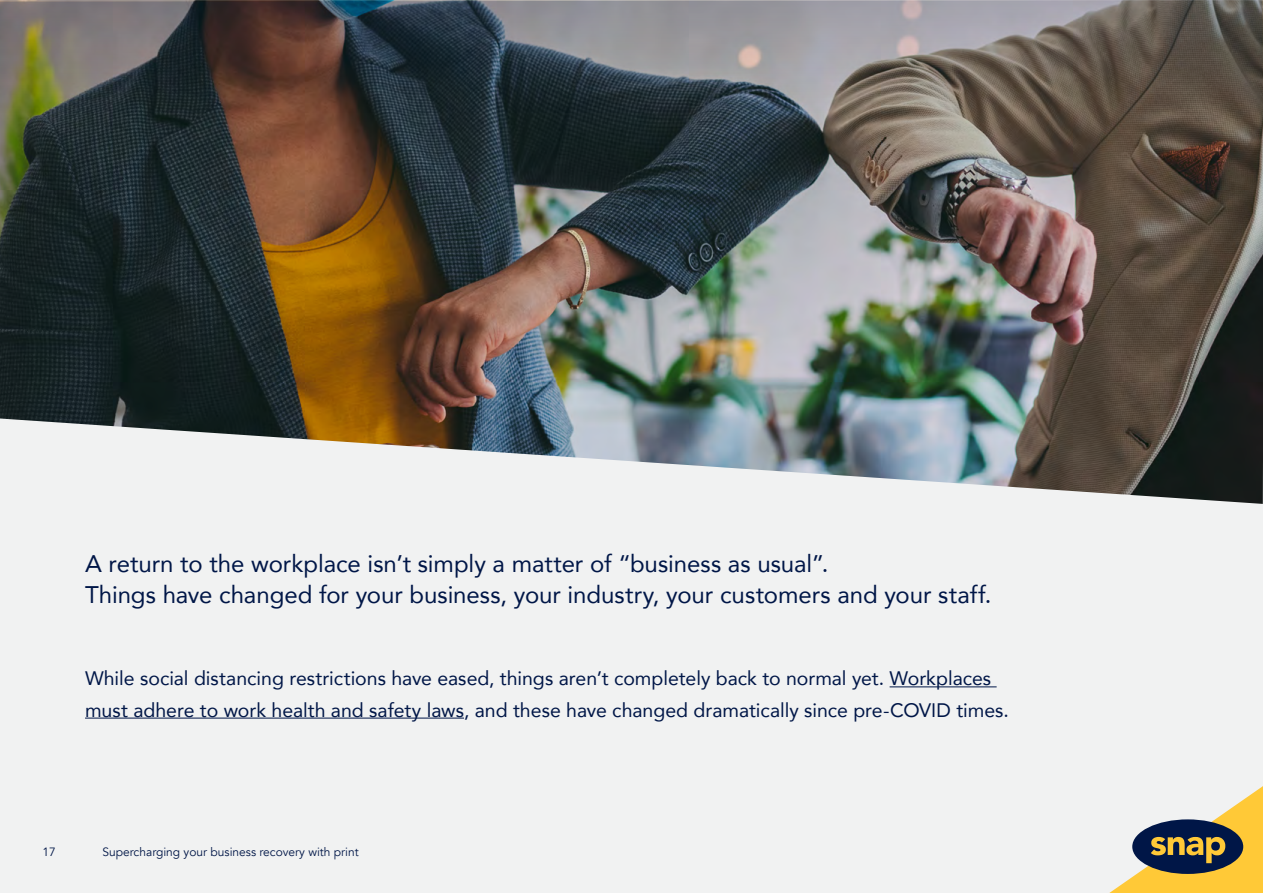
<style>
.page{position:relative;width:1263px;height:893px;background:#f1f2f2}
.page>*{position:absolute;margin:0;border:0;box-sizing:border-box;transform-origin:0 0}
.t1{font:24px/31.2px "Avenir";letter-spacing:-.005em;color:#001647}
.t2{font:19.5px/31.2px "Avenir";color:#001647}
.t3{font:12px "Avenir";color:#001647}
</style>
<div class="page">
<hr style="left:890px;top:686px;width:107px;height:1px;background:#001647">
<hr style="left:85px;top:718px;width:379px;height:1px;background:#001647">
<img style="left:0;top:0;width:1263px;height:504px">
<img style="left:0;top:0;width:1262px;height:204px">
<svg style="left:1109px;top:786px;width:154px;height:107px"></svg>
<p class="t1" style="left:85px;top:547px;width:908px">A return to the workplace isn’t simply a matter of “business as usual”.<br>Things have changed for your business, your industry, your customers and your staff.</p>
<p class="t2" style="left:85px;top:662px;width:925px">While social distancing restrictions have eased, things aren’t completely back to normal yet. Workplaces must adhere to work health and safety laws, and these have changed dramatically since pre-COVID times.</p>
<p class="t3" style="left:43px;top:844px;width:15px">17</p>
<p class="t3" style="left:103px;top:844px;width:258px">Supercharging your business recovery with print</p>
</div>
